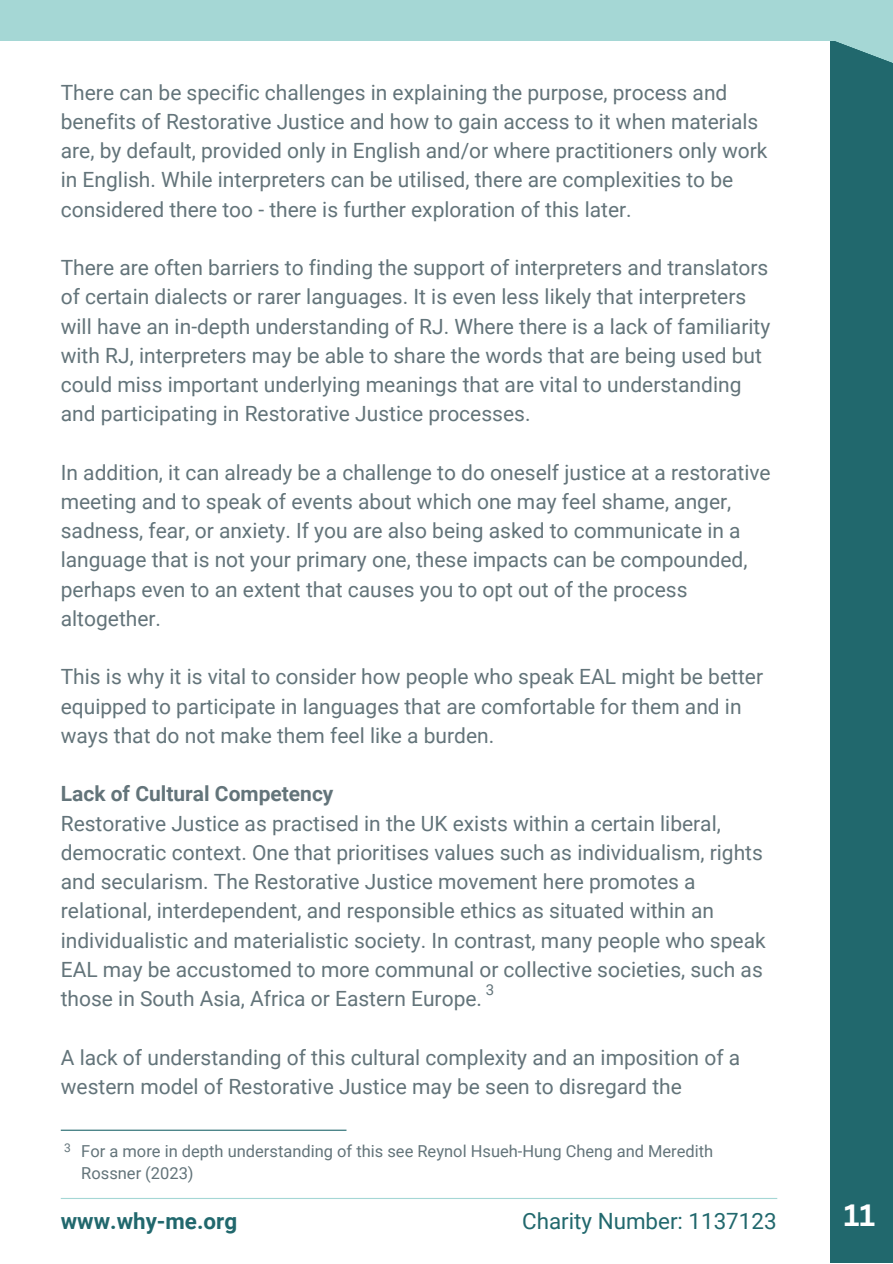
<style>
.page{position:relative;width:893px;height:1264px;background:#fff}
.page>*{position:absolute;margin:0;border:0;box-sizing:border-box;transform-origin:0 0}
.t1{font:700 30px "Canva Sans";color:#fff}
.t2{font:22.35px "Roboto";color:#21686d}
.t3{font:700 22.35px "Roboto";color:#21686d}
.t4{font:21px/29.2px "Roboto";color:#63747a}
.t5{font:700 21px "Roboto";color:#63747a}
.t6{font:16.5px/22.5px "Roboto";color:#63747a}
.t7{font:15px "Roboto";color:#63747a}
.t8{font:12px "Roboto";color:#63747a}
</style>
<div class="page">
<div style="left:830px;top:0;width:62px;height:1262px;background:#21686d"></div>
<div style="left:0;top:0;width:892px;height:40px;background:#a5d7d5"></div>
<svg style="left:828px;top:40px;width:64px;height:23px"></svg>
<hr style="left:61px;top:1197px;width:716px;height:1px;background:#a5d7d5">
<hr style="left:61px;top:1129px;width:285px;height:1px;background:#21686d">
<p class="t4" style="left:61px;top:78px;width:708px">There can be specific challenges in explaining the purpose, process and benefits of Restorative Justice and how to gain access to it when materials are, by default, provided only in English and/or where practitioners only work in English. While interpreters can be utilised, there are complexities to be considered there too - there is further exploration of this later.</p>
<p class="t4" style="left:61px;top:253px;width:711px">There are often barriers to finding the support of interpreters and translators of certain dialects or rarer languages. It is even less likely that interpreters will have an in-depth understanding of RJ. Where there is a lack of familiarity with RJ, interpreters may be able to share the words that are being used but could miss important underlying meanings that are vital to understanding and participating in Restorative Justice processes.</p>
<p class="t4" style="left:61px;top:458px;width:711px">In addition, it can already be a challenge to do oneself justice at a restorative meeting and to speak of events about which one may feel shame, anger, sadness, fear, or anxiety. If you are also being asked to communicate in a language that is not your primary one, these impacts can be compounded, perhaps even to an extent that causes you to opt out of the process altogether.</p>
<p class="t4" style="left:61px;top:662px;width:703px">This is why it is vital to consider how people who speak EAL might be better equipped to participate in languages that are comfortable for them and in ways that do not make them feel like a burden.</p>
<p class="t5" style="left:61px;top:781px;width:274px">Lack of Cultural Competency</p>
<p class="t4" style="left:61px;top:808px;width:706px">Restorative Justice as practised in the UK exists within a certain liberal, democratic context. One that prioritises values such as individualism, rights and secularism. The Restorative Justice movement here promotes a relational, interdependent, and responsible ethics as situated within an individualistic and materialistic society. In contrast, many people who speak EAL may be accustomed to more communal or collective societies, such as those in South Asia, Africa or Eastern Europe.</p>
<p class="t4" style="left:61px;top:1042px;width:681px">A lack of understanding of this cultural complexity and an imposition of a western model of Restorative Justice may be seen to disregard the</p>
<p class="t7" style="left:486px;top:981px;width:10px">3</p>
<p class="t8" style="left:64px;top:1141px;width:8px">3</p>
<p class="t6" style="left:81px;top:1139px;width:633px">For a more in depth understanding of this see Reynol Hsueh-Hung Cheng and Meredith<br>Rossner (2023)</p>
<p class="t3" style="left:61px;top:1207px;width:178px">www.why-me.org</p>
<p class="t2" style="left:522px;top:1207px;width:256px">Charity Number: 1137123</p>
<p class="t1" style="left:843px;top:1194px;width:33px">11</p>
</div>
